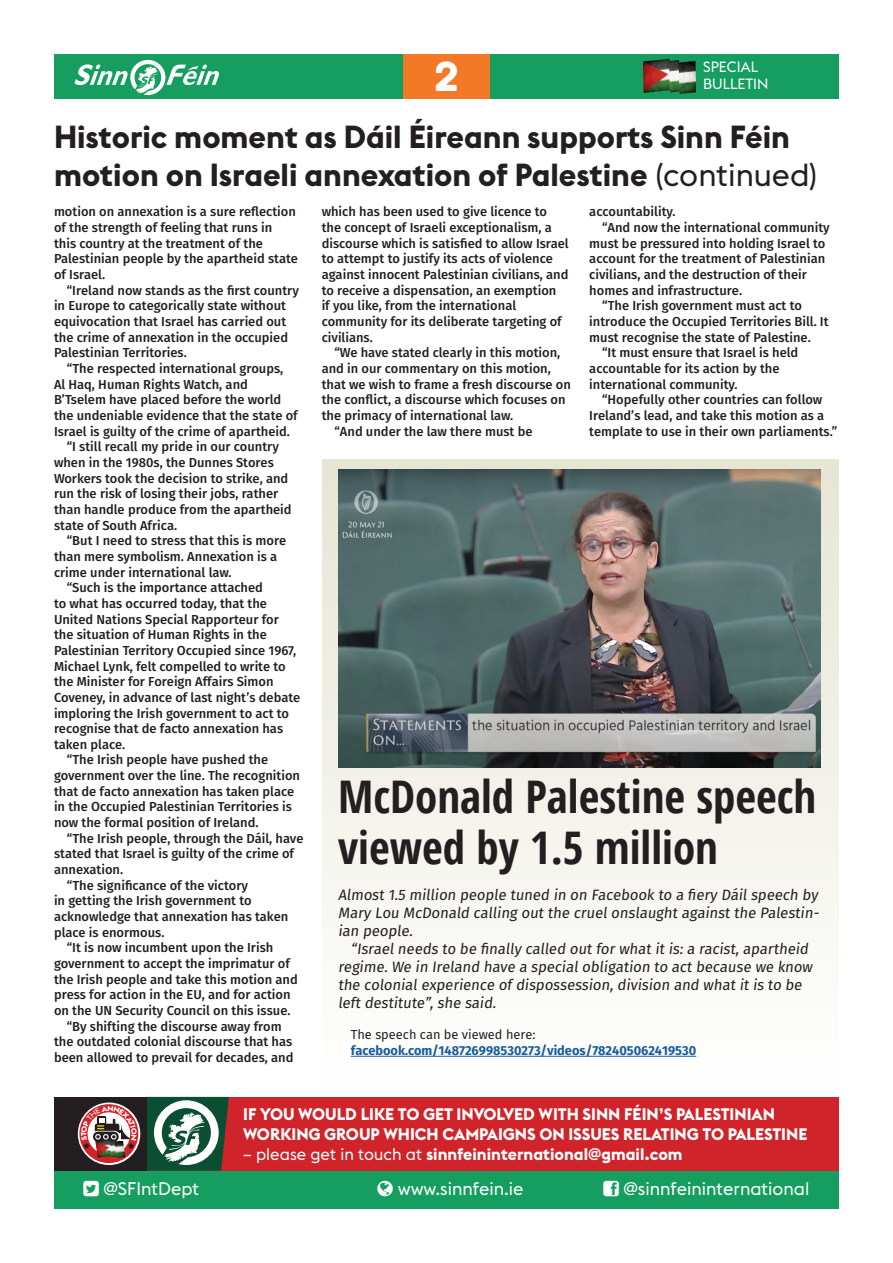
<style>
.page{position:relative;width:893px;height:1263px;background:#fff}
.page>*{position:absolute;margin:0;border:0;box-sizing:border-box;transform-origin:0 0}
.t1{font:700 condensed 45px/51px "Open Sans";color:#231f20}
.t2{font:44.1px "Archive";color:#fff}
.t3{font:700 31.5px/37.8px "Euclid Flex";color:#231f20}
.t4{font:18px "Euclid Flex";color:#fff}
.t5{font:700 16.5px/19.8px "Euclid Flex";color:#fff}
.t6{font:15px/18px "Fira Sans";color:#231f20;text-align:justify}
.t7{font:14.7px "Euclid Flex";color:#fff}
.t8{font:500 13.05px/15.6px "Fira Sans";color:#231f20}
.t9{font:700 13.05px "Fira Sans";color:#175d9e}
.t10{font:13.05px "Fira Sans";color:#231f20}
.s1{font-weight:400}
</style>
<div class="page">
<div style="left:323px;top:459px;width:516px;height:623px;background:linear-gradient(to bottom,#e5e3d2,#fff)"></div>
<img style="left:338px;top:470px;width:483px;height:298px">
<div style="left:54px;top:1171px;width:785px;height:38px;background:#159e60"></div>
<div style="left:54px;top:54px;width:785px;height:45px;background:#159e60"></div>
<div style="left:403px;top:54px;width:87px;height:45px;background:#f47927"></div>
<svg style="left:74px;top:60px;width:145px;height:35px"></svg>
<img style="left:643px;top:59px;width:37px;height:34px">
<img style="left:679px;top:61px;width:17px;height:33px">
<div style="left:54px;top:1097px;width:785px;height:74px;background:#d1232a"></div>
<div style="left:54px;top:1097px;width:92px;height:74px;background:#231f20"></div>
<hr style="left:351px;top:1056px;width:345px;height:1px;background:#175d9e">
<svg style="left:81px;top:1097px;width:148px;height:74px"></svg>
<h2 class="t2" style="left:434px;top:50px;width:26px">2</h2>
<p class="t7" style="left:703px;top:58px;width:57px">SPECIAL</p>
<p class="t7" style="left:703px;top:76px;width:67px">BULLETIN</p>
<h3 class="t3" style="left:54px;top:118px;width:765px">Historic moment as Dáil Éireann supports Sinn Féin motion on Israeli annexation of Palestine <span class="s1">(continued)</span></h3>
<p class="t8" style="left:54px;top:203px;width:245px">motion on annexation is a sure reflection of the strength of feeling that runs in<br>this country at the treatment of the Palestinian people by the apartheid state of Israel.</p>
<p class="t8" style="left:54px;top:282px;width:247px;text-indent:13px">“Ireland now stands as the first country in Europe to categorically state without equivocation that Israel has carried out the crime of annexation in the occupied Palestinian Territories.</p>
<p class="t8" style="left:67px;top:360px;width:218px">“The respected international groups,</p>
<p class="t8" style="left:54px;top:376px;width:195px">Al Haq, Human Rights Watch, and</p>
<p class="t8" style="left:54px;top:391px;width:229px">B’Tselem have placed before the world</p>
<p class="t8" style="left:54px;top:407px;width:245px">the undeniable evidence that the state of</p>
<p class="t8" style="left:54px;top:423px;width:238px">Israel is guilty of the crime of apartheid.</p>
<p class="t8" style="left:67px;top:438px;width:214px">“I still recall my pride in our country</p>
<p class="t8" style="left:54px;top:454px;width:221px">when in the 1980s, the Dunnes Stores</p>
<p class="t8" style="left:54px;top:470px;width:236px">Workers took the decision to strike, and</p>
<p class="t8" style="left:54px;top:485px;width:226px">run the risk of losing their jobs, rather</p>
<p class="t8" style="left:54px;top:501px;width:239px">than handle produce from the apartheid</p>
<p class="t8" style="left:54px;top:516px;width:125px">state of South Africa.</p>
<p class="t8" style="left:67px;top:532px;width:221px">“But I need to stress that this is more</p>
<p class="t8" style="left:54px;top:548px;width:225px">than mere symbolism. Annexation is a</p>
<p class="t8" style="left:54px;top:563px;width:179px">crime under international law.</p>
<p class="t8" style="left:67px;top:579px;width:198px">“Such is the importance attached</p>
<p class="t8" style="left:54px;top:595px;width:215px">to what has occurred today, that the</p>
<p class="t8" style="left:54px;top:610px;width:226px">United Nations Special Rapporteur for</p>
<p class="t8" style="left:54px;top:626px;width:214px">the situation of Human Rights in the</p>
<p class="t8" style="left:54px;top:642px;width:244px">Palestinian Territory Occupied since 1967,</p>
<p class="t8" style="left:54px;top:657px;width:233px">Michael Lynk, felt compelled to write to</p>
<p class="t8" style="left:54px;top:673px;width:221px">the Minister for Foreign Affairs Simon</p>
<p class="t8" style="left:54px;top:689px;width:248px">Coveney, in advance of last night’s debate</p>
<p class="t8" style="left:54px;top:704px;width:237px">imploring the Irish government to act to</p>
<p class="t8" style="left:54px;top:720px;width:231px">recognise that de facto annexation has</p>
<p class="t8" style="left:54px;top:736px;width:73px">taken place.</p>
<p class="t8" style="left:67px;top:751px;width:203px">“The Irish people have pushed the</p>
<p class="t8" style="left:54px;top:767px;width:248px">government over the line. The recognition</p>
<p class="t8" style="left:54px;top:783px;width:242px">that de facto annexation has taken place</p>
<p class="t8" style="left:54px;top:798px;width:239px">in the Occupied Palestinian Territories is</p>
<p class="t8" style="left:54px;top:814px;width:206px">now the formal position of Ireland.</p>
<p class="t8" style="left:67px;top:830px;width:238px">“The Irish people, through the Dáil, have</p>
<p class="t8" style="left:54px;top:845px;width:242px">stated that Israel is guilty of the crime of</p>
<p class="t8" style="left:54px;top:861px;width:71px">annexation.</p>
<p class="t8" style="left:67px;top:877px;width:183px">“The significance of the victory</p>
<p class="t8" style="left:54px;top:892px;width:199px">in getting the Irish government to</p>
<p class="t8" style="left:54px;top:908px;width:236px">acknowledge that annexation has taken</p>
<p class="t8" style="left:54px;top:924px;width:112px">place is enormous.</p>
<p class="t8" style="left:67px;top:939px;width:208px">“It is now incumbent upon the Irish</p>
<p class="t8" style="left:54px;top:955px;width:237px">government to accept the imprimatur of</p>
<p class="t8" style="left:54px;top:971px;width:245px">the Irish people and take this motion and</p>
<p class="t8" style="left:54px;top:986px;width:238px">press for action in the EU, and for action</p>
<p class="t8" style="left:54px;top:1002px;width:238px">on the UN Security Council on this issue.</p>
<p class="t8" style="left:67px;top:1018px;width:216px">“By shifting the discourse away from</p>
<p class="t8" style="left:54px;top:1033px;width:240px">the outdated colonial discourse that has</p>
<p class="t8" style="left:54px;top:1049px;width:241px">been allowed to prevail for decades, and</p>
<p class="t8" style="left:322px;top:203px;width:249px">which has been used to give licence to the concept of Israeli exceptionalism, a discourse which is satisfied to allow Israel to attempt to justify its acts of violence against innocent Palestinian civilians, and to receive a dispensation, an exemption<br>if you like, from the international community for its deliberate targeting of civilians.</p>
<p class="t8" style="left:334px;top:344px;width:227px">“We have stated clearly in this motion,</p>
<p class="t8" style="left:322px;top:360px;width:231px">and in our commentary on this motion,</p>
<p class="t8" style="left:322px;top:376px;width:251px">that we wish to frame a fresh discourse on</p>
<p class="t8" style="left:322px;top:391px;width:245px">the conflict, a discourse which focuses on</p>
<p class="t8" style="left:322px;top:407px;width:193px">the primacy of international law.</p>
<p class="t8" style="left:334px;top:423px;width:200px">“And under the law there must be</p>
<p class="t8" style="left:589px;top:203px;width:88px">accountability.</p>
<p class="t8" style="left:602px;top:219px;width:229px">“And now the international community</p>
<p class="t8" style="left:589px;top:235px;width:238px">must be pressured into holding Israel to</p>
<p class="t8" style="left:589px;top:250px;width:237px">account for the treatment of Palestinian</p>
<p class="t8" style="left:589px;top:266px;width:219px">civilians, and the destruction of their</p>
<p class="t8" style="left:589px;top:282px;width:154px">homes and infrastructure.</p>
<p class="t8" style="left:602px;top:297px;width:201px">“The Irish government must act to</p>
<p class="t8" style="left:589px;top:313px;width:241px">introduce the Occupied Territories Bill. It</p>
<p class="t8" style="left:589px;top:329px;width:223px">must recognise the state of Palestine.</p>
<p class="t8" style="left:602px;top:344px;width:198px">“It must ensure that Israel is held</p>
<p class="t8" style="left:589px;top:360px;width:192px">accountable for its action by the</p>
<p class="t8" style="left:589px;top:376px;width:150px">international community.</p>
<p class="t8" style="left:602px;top:391px;width:222px">“Hopefully other countries can follow</p>
<p class="t8" style="left:589px;top:407px;width:237px">Ireland’s lead, and take this motion as a</p>
<p class="t8" style="left:589px;top:423px;width:249px">template to use in their own parliaments.”</p>
<h1 class="t1" style="left:338px;top:770px;width:480px">McDonald Palestine speech viewed by 1.5 million</h1>
<p class="t6" style="left:338px;top:885px;width:485px">Almost 1.5 million people tuned in on Facebook to a fiery Dáil speech by Mary Lou McDonald calling out the cruel onslaught against the Palestin&shy;ian people.</p>
<p class="t6" style="left:338px;top:939px;width:479px;text-align:left;text-indent:13px">“Israel needs to be finally called out for what it is: a racist, apartheid regime. We in Ireland have a special obligation to act because we know the colonial experience of dispossession, division and what it is to be left destitute”, she said.</p>
<p class="t10" style="left:351px;top:1025px;width:186px">The speech can be viewed here:</p>
<p class="t9" style="left:351px;top:1039px;width:347px">facebook.com/148726998530273/videos/782405062419530</p>
<p class="t5" style="left:243px;top:1104px;width:566px">IF YOU WOULD LIKE TO GET INVOLVED WITH SINN FÉIN’S PALESTINIAN<br>WORKING GROUP WHICH CAMPAIGNS ON ISSUES RELATING TO PALESTINE</p>
<p class="t5" style="left:243px;top:1144px;width:441px"><span class="s1">– please get in touch at</span> sinnfeininternational@gmail.com</p>
<h3 class="t4" style="left:104px;top:1178px;width:97px">@SFIntDept</h3>
<h3 class="t4" style="left:398px;top:1178px;width:127px">www.sinnfein.ie</h3>
<h3 class="t4" style="left:623px;top:1178px;width:188px">@sinnfeininternational</h3>
</div>
